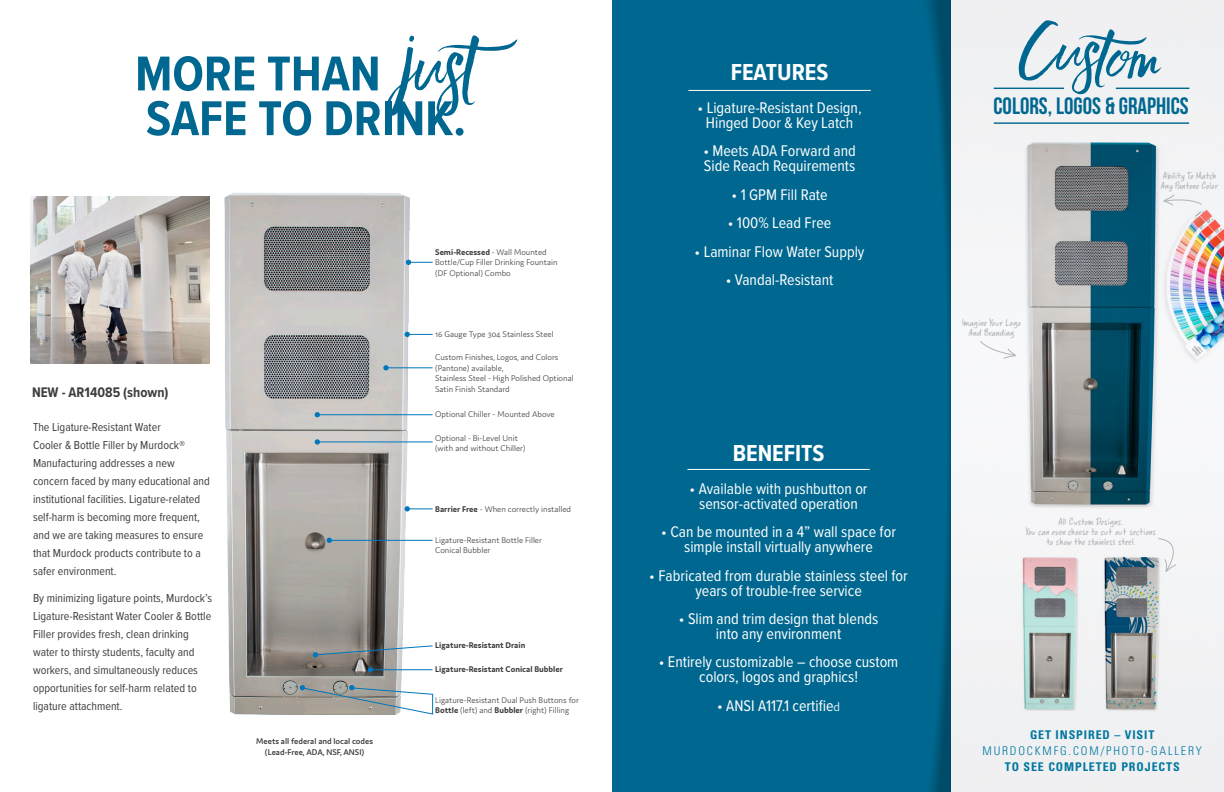
<style>
.page{position:relative;width:1224px;height:792px;background:#fff}
.page>*{position:absolute;margin:0;border:0;box-sizing:border-box;transform-origin:0 0}
.body_copy{font:59.3px "Faith And Glory One";color:#006890}
.t1{font:700 50.7px/44.7px "Proxima Nova Cond";color:#006890}
.t2{font:700 24px "Proxima Nova Cond";color:#fff}
.body_copy-2{font:23.7px "Bebas Neue";color:#006890}
.t3{font:16px/15px "Proxima Nova Cond";color:#fff;text-align:center}
.t4{font:700 14.4px "Proxima Nova Cond";color:#3e3e3f}
.t5{font:12px/18px "Proxima Nova Cond";color:#3e3e3f}
.t6{font:700 condensed 12px "Univers";letter-spacing:.075em;color:#00779f}
.t7{font:300 condensed 12px "Univers";letter-spacing:.15em;color:#00779f}
.t8{font:10px/10px "Chewed Pen BB";color:#b2b3b7;text-align:center}
.t9{font:300 8.9px/10.6px "Domus";color:#3e3e3f}
.t10{font:700 8.9px "Domus";color:#3e3e3f}
.t11{font:600 8.9px/10.6px "Domus";color:#3e3e3f;text-align:center}
.s1{font-family:"Faith And Glory One";font-weight:400;font-size:70.1px}
.s2{font-weight:700}
.s3{font-family:"Domus";font-weight:300;font-size:13px}
</style>
<div class="page">
<div style="left:612px;top:0;width:347px;height:792px;background:#006890"></div>
<svg style="left:928px;top:0;width:24px;height:792px"></svg>
<img style="left:952px;top:0;width:272px;height:792px">
<img style="left:1073px;top:557px;width:4px;height:151px">
<img style="left:1154px;top:557px;width:4px;height:151px">
<img style="left:1091px;top:96px;width:76px;height:421px">
<hr style="left:994px;top:88px;width:70px;height:1px;background:#006890">
<hr style="left:994px;top:122px;width:195px;height:2px;background:#006890">
<hr style="left:1116px;top:88px;width:73px;height:1px;background:#006890">
<svg style="left:1162px;top:193px;width:41px;height:14px"></svg>
<svg style="left:979px;top:340px;width:38px;height:20px"></svg>
<svg style="left:1157px;top:537px;width:30px;height:36px"></svg>
<hr style="left:687px;top:469px;width:183px;height:1px;background:#fff">
<hr style="left:688px;top:90px;width:183px;height:1px;background:#fff">
<img style="left:225px;top:193px;width:185px;height:522px">
<svg style="left:315px;top:412px;width:5px;height:5px"></svg>
<svg style="left:315px;top:439px;width:5px;height:6px"></svg>
<svg style="left:383px;top:365px;width:6px;height:5px"></svg>
<svg style="left:327px;top:538px;width:5px;height:5px"></svg>
<svg style="left:368px;top:667px;width:5px;height:5px"></svg>
<svg style="left:300px;top:685px;width:133px;height:30px"></svg>
<hr style="left:370px;top:670px;width:63px;height:1px;background:#0077bd">
<svg style="left:313px;top:645px;width:120px;height:13px"></svg>
<hr style="left:329px;top:540px;width:104px;height:1px;background:#0077bd">
<svg style="left:405px;top:506px;width:28px;height:6px"></svg>
<svg style="left:405px;top:332px;width:28px;height:5px"></svg>
<hr style="left:385px;top:368px;width:48px;height:1px;background:#0077bd">
<svg style="left:406px;top:260px;width:27px;height:5px"></svg>
<hr style="left:319px;top:415px;width:114px;height:1px;background:#0077bd">
<hr style="left:319px;top:442px;width:114px;height:1px;background:#0077bd">
<img style="left:31px;top:196px;width:179px;height:168px">
<p class="t1" style="left:135px;top:50px;width:410px">MORE THAN <span class="s1">just<br></span>SAFE TO DRINK.</p>
<p class="t4" style="left:32px;top:382px;width:138px">NEW - AR14085 (shown)</p>
<p class="t5" style="left:33px;top:418px;width:178px">The Ligature-Resistant Water<br>Cooler &amp; Bottle Filler by Murdock® Manufacturing addresses a new concern faced by many educational and institutional facilities. Ligature-related self-harm is becoming more frequent, and we are taking measures to ensure that Murdock products contribute to a safer environment.</p>
<p class="t5" style="left:33px;top:589px;width:181px">By minimizing ligature points, Murdock’s Ligature-Resistant Water Cooler &amp; Bottle Filler provides fresh, clean drinking water to thirsty students, faculty and workers, and simultaneously reduces opportunities for self-harm related to ligature attachment.</p>
<p class="t11" style="left:256px;top:736px;width:118px">Meets all federal and local codes (Lead-Free, ADA, NSF, ANSI)</p>
<p class="t9" style="left:435px;top:246px;width:124px"><span class="s2">Semi-Recessed</span> - Wall Mounted<br>Bottle/Cup Filler Drinking Fountain (DF Optional) Combo</p>
<p class="t9" style="left:435px;top:329px;width:120px">16 Gauge Type 304 Stainless Steel</p>
<p class="t9" style="left:435px;top:352px;width:125px">Custom Finishes, Logos, and Colors (Pantone) available,</p>
<p class="t9" style="left:435px;top:373px;width:140px">Stainless Steel - High Polished Optional<br>Satin Finish Standard</p>
<p class="t9" style="left:435px;top:409px;width:121px">Optional Chiller - Mounted Above</p>
<p class="t9" style="left:435px;top:432px;width:92px">Optional - Bi-Level Unit (with and without Chiller)</p>
<p class="t9" style="left:435px;top:504px;width:137px"><span class="s2">Barrier Free</span> - When correctly installed</p>
<p class="t9" style="left:435px;top:535px;width:108px">Ligature-Resistant Bottle Filler<br>Conical Bubbler</p>
<p class="t10" style="left:435px;top:640px;width:92px">Ligature-Resistant Drain</p>
<p class="t10" style="left:435px;top:664px;width:129px">Ligature-Resistant Conical Bubbler</p>
<p class="t9" style="left:435px;top:694px;width:145px">Ligature-Resistant Dual Push Buttons for<br><span class="s2">Bottle</span> (left) and <span class="s2">Bubbler</span> (right) Filling</p>
<p class="t2" style="left:731px;top:54px;width:99px">FEATURES</p>
<p class="t3" style="left:698px;top:99px;width:166px">• Ligature-Resistant Design,<br>Hinged Door &amp; Key Latch</p>
<p class="t3" style="left:703px;top:143px;width:154px;text-align:left">• Meets ADA Forward and<br>Side Reach Requirements</p>
<p class="t3" style="left:732px;top:186px;width:98px">• 1 GPM Fill Rate</p>
<p class="t3" style="left:728px;top:215px;width:105px">• 100% Lead Free</p>
<p class="t3" style="left:695px;top:243px;width:171px">• Laminar Flow Water Supply</p>
<p class="t3" style="left:726px;top:272px;width:109px">• Vandal-Resistant</p>
<p class="t2" style="left:733px;top:435px;width:93px">BENEFITS</p>
<p class="t3" style="left:690px;top:480px;width:180px">• Available with pushbutton or sensor-activated operation</p>
<p class="t3" style="left:661px;top:524px;width:236px">• Can be mounted in a 4” wall space for simple install virtually anywhere</p>
<p class="t3" style="left:649px;top:567px;width:260px">• Fabricated from durable stainless steel for years of trouble-free service</p>
<p class="t3" style="left:679px;top:611px;width:201px">• Slim and trim design that blends into any environment</p>
<p class="t3" style="left:659px;top:654px;width:241px">• Entirely customizable – choose custom colors, logos and graphics!</p>
<p class="t3" style="left:717px;top:697px;width:125px">• ANSI A117.1 certifie<span class="s3">d</span></p>
<p class="body_copy" style="left:1024px;top:5px;width:144px;rotate:7deg">Custom</p>
<p class="body_copy-2" style="left:993px;top:93px;width:197px">COLORS, LOGOS &amp; GRAPHICS</p>
<p class="t8" style="left:962px;top:317px;width:60px">Imagine Your Logo<br>And Branding</p>
<p class="t8" style="left:1161px;top:171px;width:59px;text-align:left">Ability To Match<br>Any Pantone Color</p>
<p class="t8" style="left:1058px;top:517px;width:67px">All Custom Designs.</p>
<p class="t8" style="left:1026px;top:527px;width:132px">You can even choose to cut out sections to show the stainless steel.</p>
<p class="t6" style="left:1030px;top:727px;width:126px">GET INSPIRED – VISIT</p>
<p class="t7" style="left:983px;top:743px;width:221px">MURDOCKMFG.COM/PHOTO-GALLERY</p>
<p class="t6" style="left:1005px;top:759px;width:176px">TO SEE COMPLETED PROJECTS</p>
</div>
